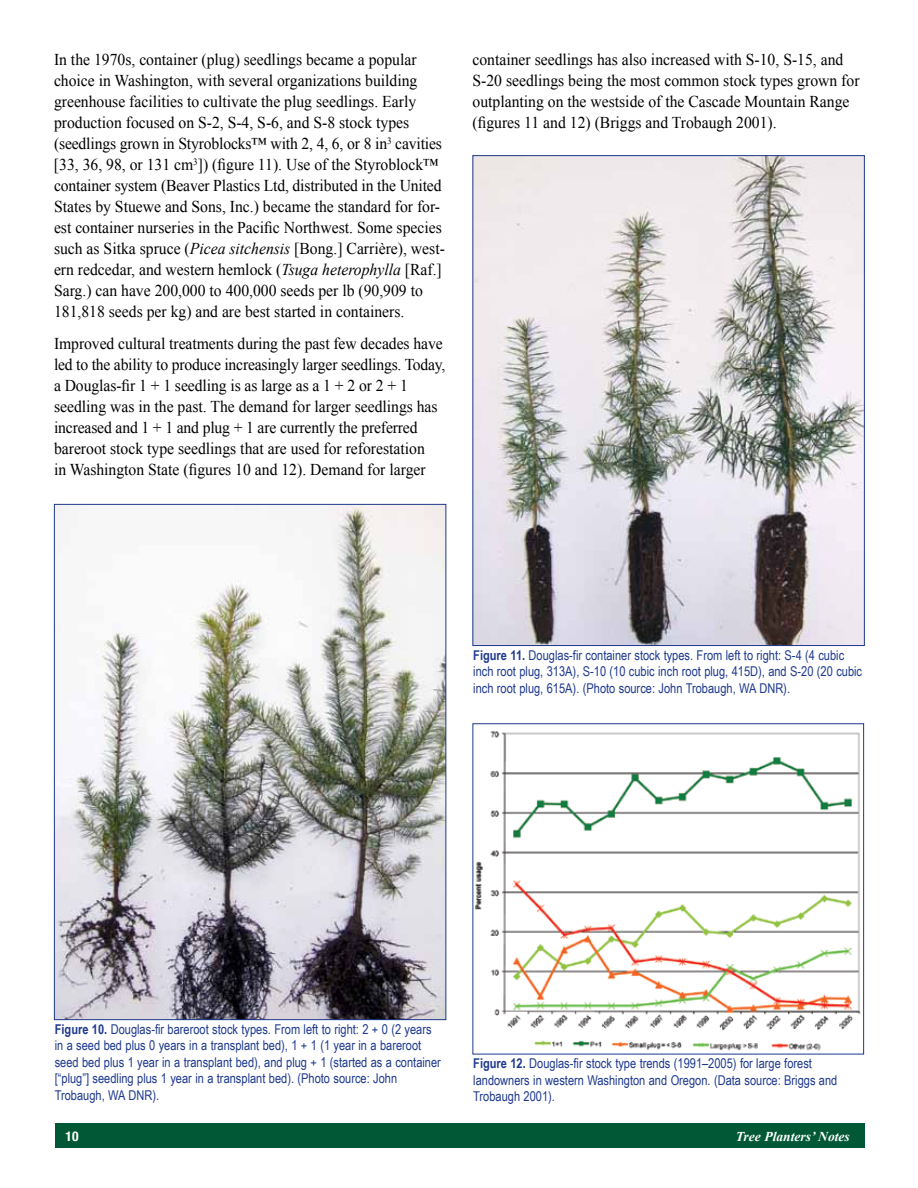
<style>
.page{position:relative;width:918px;height:1188px;background:#fff}
.page>*{position:absolute;margin:0;border:0;box-sizing:border-box;transform-origin:0 0}
.t1{font:16.5px/21px "Times New Roman";color:#000;scale:.95 1}
.t2{font:13.5px/16.5px "Arial Narrow";color:#1e398d}
.t3{font:italic 700 13.5px "Times New Roman";color:#fff}
.t4{font:700 condensed 13.5px "Helvetica Neue";color:#fff}
.s1{font-style:italic}
.s2{font-weight:700}
</style>
<div class="page">
<div style="left:55px;top:1124px;width:810px;height:24px;background:#005837"></div>
<img style="left:474px;top:157px;width:389px;height:487px">
<img style="left:56px;top:506px;width:388px;height:512px">
<img style="left:475px;top:731px;width:386px;height:320px">
<div style="left:472px;top:723px;width:392px;height:331px;border:1px solid #1e398d"></div>
<p class="t1" style="left:54px;top:49px;width:413px">In the 1970s, container (plug) seedlings became a popular choice in Washington, with several organizations building greenhouse facilities to cultivate the plug seedlings. Early production focused on S-2, S-4, S-6, and S-8 stock types (seedlings grown in Styroblocks™ with 2, 4, 6, or 8 in<sup>3</sup> cavities [33, 36, 98, or 131 cm<sup>3</sup>]) (figure 11). Use of the Styroblock™ container system (Beaver Plastics Ltd, distributed in the United States by Stuewe and Sons, Inc.) became the standard for for&shy;est container nurseries in the Pacific Northwest. Some species such as Sitka spruce (<span class="s1">Picea sitchensis</span> [Bong.] Carrière), west&shy;ern redcedar, and western hemlock (<span class="s1">Tsuga heterophylla</span> [Raf.] Sarg.) can have 200,000 to 400,000 seeds per lb (90,909 to 181,818 seeds per kg) and are best started in containers.</p>
<p class="t1" style="left:54px;top:333px;width:414px">Improved cultural treatments during the past few decades have led to the ability to produce increasingly larger seedlings. Today, a Douglas-fir 1 + 1 seedling is as large as a 1 + 2 or 2 + 1 seedling was in the past. The demand for larger seedlings has increased and 1 + 1 and plug + 1 are currently the preferred bareroot stock type seedlings that are used for reforestation<br>in Washington State (figures 10 and 12). Demand for larger</p>
<p class="t1" style="left:472px;top:49px;width:409px">container seedlings has also increased with S-10, S-15, and S-20 seedlings being the most common stock types grown for outplanting on the westside of the Cascade Mountain Range (figures 11 and 12) (Briggs and Trobaugh 2001).</p>
<p class="t2" style="left:473px;top:646px;width:390px"><span class="s2">Figure 11.</span> Douglas-fir container stock types. From left to right: S-4 (4 cubic inch root plug, 313A), S-10 (10 cubic inch root plug, 415D), and S-20 (20 cubic inch root plug, 615A). (Photo source: John Trobaugh, WA DNR).</p>
<p class="t2" style="left:55px;top:1020px;width:388px"><span class="s2">Figure 10.</span> Douglas-fir bareroot stock types. From left to right: 2 + 0 (2 years in a seed bed plus 0 years in a transplant bed), 1 + 1 (1 year in a bareroot seed bed plus 1 year in a transplant bed), and plug + 1 (started as a container [“plug”] seedling plus 1 year in a transplant bed). (Photo source: John Trobaugh, WA DNR).</p>
<p class="t2" style="left:473px;top:1055px;width:366px"><span class="s2">Figure 12.</span> Douglas-fir stock type trends (1991–2005) for large forest landowners in western Washington and Oregon. (Data source: Briggs and<br>Trobaugh 2001).</p>
<p class="t4" style="left:66px;top:1128px;width:14px">10</p>
<p class="t3" style="left:736px;top:1127px;width:115px">Tree Planters’ Notes</p>
</div>
